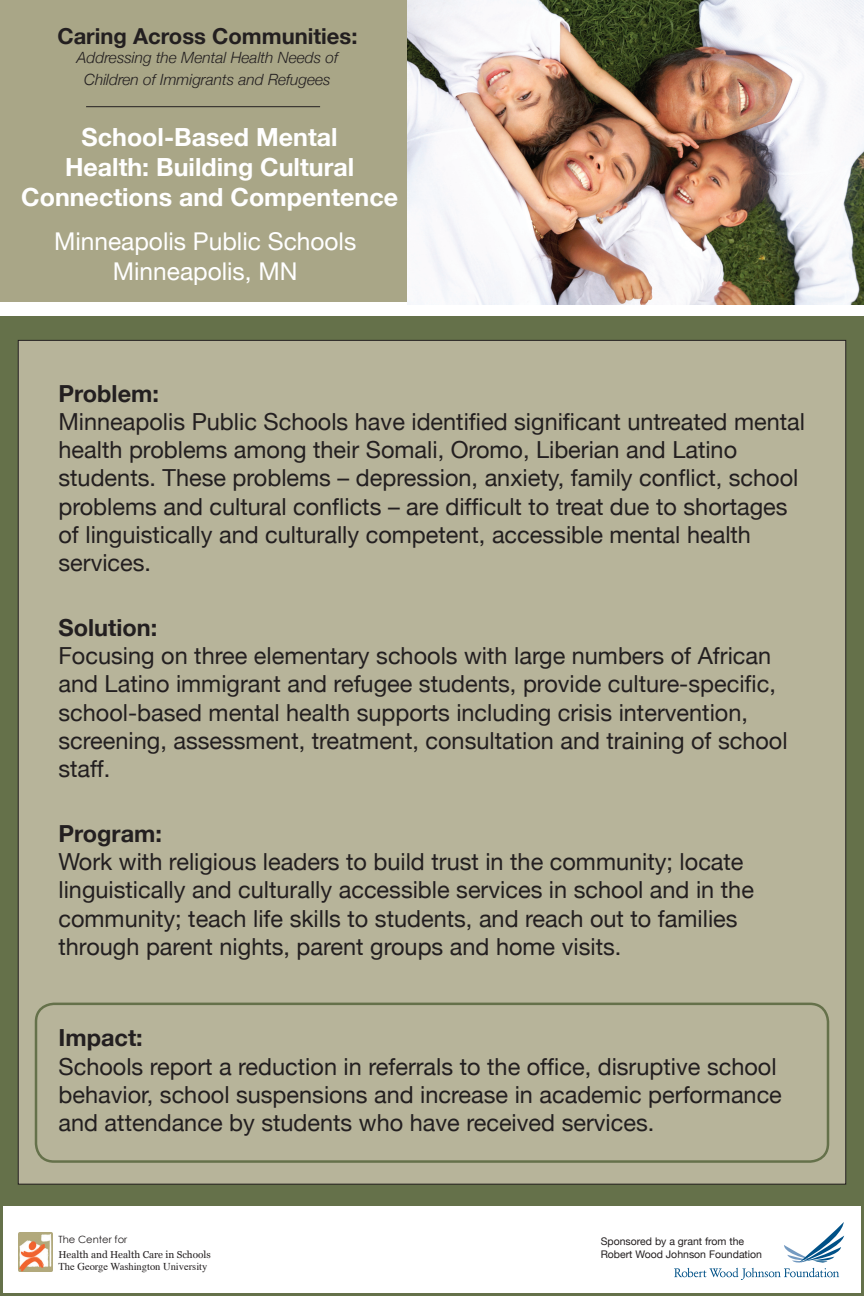
<style>
.page{position:relative;width:864px;height:1296px;background:#fff}
.page>*{position:absolute;margin:0;border:0;box-sizing:border-box;transform-origin:0 0}
.t1{font:700 25px/30px "Helvetica Neue";color:#fff;text-align:center}
.t2{font:24.5px/29.4px "Helvetica Neue";color:#fff;text-align:center}
.t3{font:23.5px/28.2px "Helvetica Neue";color:#231f20}
.t4{font:700 23.5px "Helvetica Neue";color:#231f20}
.t5{font:700 22px "Helvetica Neue";color:#231f20}
.t6{font:italic 300 15.5px/22.2px "Helvetica Neue";color:#231f20;text-align:center}
.t7{font:10.5px/12.6px "Helvetica Neue";color:#231f20}
.t8{font:10.5px "Times";color:#231f20}
.t9{font:10px "Georgia";color:#231f20}
.t10{font:10px "Century Gothic";color:#231f20}
</style>
<div class="page">
<div style="left:0;top:315px;width:864px;height:890px;background:#65714a"></div>
<div style="left:0;top:0;width:864px;height:304px;background:#a9a687"></div>
<div style="left:0;top:302px;width:864px;height:14px;background:#fff"></div>
<svg style="left:674px;top:1222px;width:170px;height:58px"></svg>
<img style="left:18px;top:1233px;width:34px;height:38px">
<hr style="left:86px;top:106px;width:234px;height:1px;background:#231f20">
<div style="left:18px;top:340px;width:828px;height:844px;background:#b7b49a"></div>
<div style="left:35px;top:1003px;width:794px;height:160px;border:2px solid #65714a;border-radius:18px"></div>
<img style="left:408px;top:0;width:456px;height:304px">
<p class="t5" style="left:57px;top:23px;width:302px">Caring Across Communities:</p>
<p class="t6" style="left:77px;top:46px;width:263px">Addressing the Mental Health Needs of<br>Children of Immigrants and Refugees</p>
<p class="t1" style="left:21px;top:122px;width:378px">School-Based Mental<br>Health: Building Cultural<br>Connections and Compentence</p>
<p class="t2" style="left:54px;top:226px;width:304px">Minneapolis Public Schools<br>Minneapolis, MN</p>
<p class="t4" style="left:58px;top:379px;width:102px">Problem:</p>
<p class="t3" style="left:58px;top:407px;width:748px">Minneapolis Public Schools have identified significant untreated mental health problems among their Somali, Oromo, Liberian and Latino students. These problems – depression, anxiety, family conflict, school problems and cultural conflicts – are difficult to treat due to shortages of linguistically and culturally competent, accessible mental health services.</p>
<p class="t4" style="left:58px;top:613px;width:100px">Solution:</p>
<p class="t3" style="left:58px;top:641px;width:731px">Focusing on three elementary schools with large numbers of African and Latino immigrant and refugee students, provide culture-specific, school-based mental health supports including crisis intervention, screening, assessment, treatment, consultation and training of school staff.</p>
<p class="t4" style="left:58px;top:819px;width:105px">Program:</p>
<p class="t3" style="left:58px;top:847px;width:697px">Work with religious leaders to build trust in the community; locate linguistically and culturally accessible services in school and in the community; teach life skills to students, and reach out to families through parent nights, parent groups and home visits.</p>
<p class="t4" style="left:58px;top:1023px;width:86px">Impact:</p>
<p class="t3" style="left:58px;top:1052px;width:725px">Schools report a reduction in referrals to the office, disruptive school behavior, school suspensions and increase in academic performance and attendance by students who have received services.</p>
<p class="t10" style="left:58px;top:1234px;width:70px">The Center for</p>
<p class="t9" style="left:58px;top:1248px;width:154px">Health and Health Care in Schools</p>
<p class="t8" style="left:58px;top:1257px;width:150px">The George Washington University</p>
<p class="t7" style="left:601px;top:1235px;width:163px">Sponsored by a grant from the<br>Robert Wood Johnson Foundation</p>
</div>
